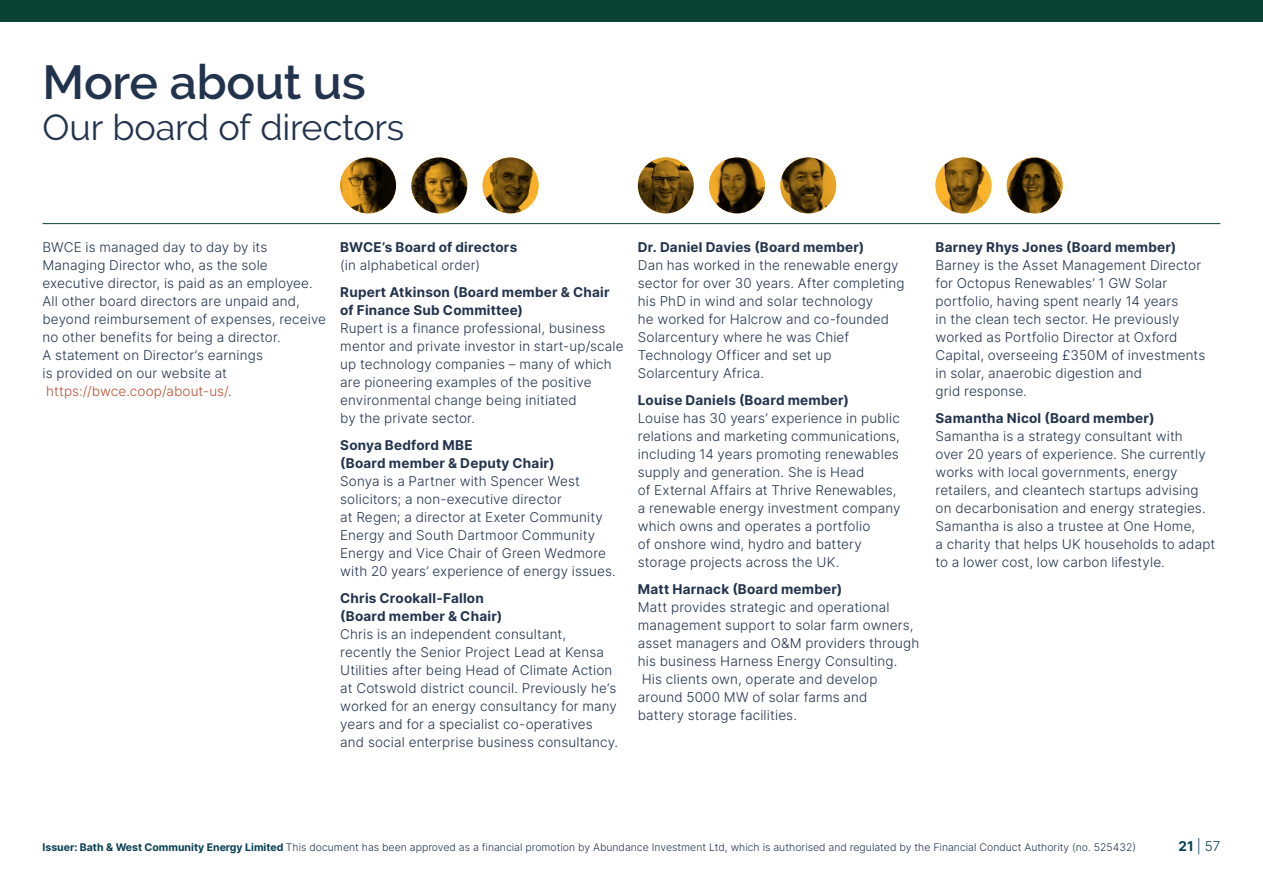
<style>
.page{position:relative;width:1263px;height:893px;background:#fff}
.page>*{position:absolute;margin:0;border:0;box-sizing:border-box;transform-origin:0 0}
.t1{font:600 48px "Raleway";letter-spacing:-.005em;color:#22334d}
.t2{font:36px "Raleway";letter-spacing:-.005em;color:#22334d}
.t3{font:300 13.5px/18px "Inter";letter-spacing:.01em;color:#22334d}
.t4{font:13.5px "Inter";letter-spacing:.015em;color:#22334d}
.t5{font:300 13.5px "Inter";letter-spacing:.01em;color:#ba5032}
.t6{font:300 13.5px "Inter";color:#074052}
.t7{font:300 10.5px "Inter";color:#22334d}
.s1{color:#22334d}
.s2{font-weight:400}
.s3{font-weight:400;color:#074052}
</style>
<div class="page">
<div style="left:0;top:0;width:1263px;height:21px;background:#094232"></div>
<hr style="left:43px;top:223px;width:1177px;height:1px;background:#094232">
<img style="left:340px;top:158px;width:56px;height:55px;border-radius:28px">
<img style="left:411px;top:158px;width:56px;height:55px;border-radius:28px">
<img style="left:483px;top:158px;width:55px;height:55px;border-radius:28px">
<img style="left:638px;top:158px;width:56px;height:55px;border-radius:28px">
<img style="left:709px;top:158px;width:56px;height:55px;border-radius:28px">
<img style="left:780px;top:158px;width:56px;height:55px;border-radius:28px">
<img style="left:935px;top:158px;width:56px;height:55px;border-radius:28px">
<img style="left:1007px;top:158px;width:56px;height:55px;border-radius:28px">
<p class="t1" style="left:43px;top:55px;width:325px">More about us</p>
<p class="t2" style="left:43px;top:106px;width:363px">Our board of directors</p>
<p class="t3" style="left:42px;top:238px;width:285px">BWCE is managed day to day by its Managing Director who, as the sole executive director, is paid as an employee.<br>All other board directors are unpaid and, beyond reimbursement of expenses, receive no other benefits for being a director.</p>
<p class="t3" style="left:42px;top:346px;width:222px">A statement on Director’s earnings</p>
<p class="t3" style="left:42px;top:364px;width:186px">is provided on our website at</p>
<p class="t5" style="left:46px;top:381px;width:187px">https://bwce.coop/about-us/<span class="s1">.</span></p>
<p class="t4" style="left:340px;top:237px;width:178px">BWCE’s Board of directors</p>
<p class="t3" style="left:340px;top:256px;width:142px">(in alphabetical order)</p>
<p class="t4" style="left:340px;top:282px;width:271px">Rupert Atkinson (Board member &amp; Chair</p>
<p class="t4" style="left:340px;top:300px;width:184px">of Finance Sub Committee)</p>
<p class="t3" style="left:340px;top:319px;width:285px">Rupert is a finance professional, business mentor and private investor in start-up/scale up technology companies – many of which are pioneering examples of the positive environmental change being initiated</p>
<p class="t3" style="left:340px;top:409px;width:136px">by the private sector.</p>
<p class="t4" style="left:340px;top:435px;width:134px">Sonya Bedford MBE</p>
<p class="t4" style="left:340px;top:453px;width:216px">(Board member &amp; Deputy Chair)</p>
<p class="t3" style="left:340px;top:472px;width:241px">Sonya is a Partner with Spencer West solicitors; a non-executive director</p>
<p class="t3" style="left:340px;top:508px;width:277px">at Regen; a director at Exeter Community Energy and South Dartmoor Community Energy and Vice Chair of Green Wedmore with 20 years’ experience of energy issues.</p>
<p class="t4" style="left:340px;top:588px;width:145px">Chris Crookall-Fallon</p>
<p class="t4" style="left:340px;top:606px;width:163px">(Board member &amp; Chair)</p>
<p class="t3" style="left:340px;top:625px;width:227px">Chris is an independent consultant,</p>
<p class="t3" style="left:340px;top:643px;width:278px">recently the Senior Project Lead at Kensa Utilities after being Head of Climate Action at Cotswold district council. Previously he’s worked for an energy consultancy for many years and for a specialist co-operatives</p>
<p class="t3" style="left:340px;top:733px;width:279px">and social enterprise business consultancy.</p>
<p class="t4" style="left:638px;top:237px;width:228px">Dr. Daniel Davies (Board member)</p>
<p class="t3" style="left:638px;top:256px;width:268px">Dan has worked in the renewable energy sector for over 30 years. After completing his PhD in wind and solar technology<br>he worked for Halcrow and co-founded Solarcentury where he was Chief Technology Officer and set up</p>
<p class="t3" style="left:638px;top:364px;width:128px">Solarcentury Africa.</p>
<p class="t4" style="left:638px;top:390px;width:213px">Louise Daniels (Board member)</p>
<p class="t3" style="left:638px;top:409px;width:263px;text-align:justify">Louise has 30 years’ experience in public relations and marketing communications, including 14 years promoting renewables supply and generation. She is Head</p>
<p class="t3" style="left:638px;top:481px;width:264px">of External Affairs at Thrive Renewables, a renewable energy investment company which owns and operates a portfolio</p>
<p class="t3" style="left:638px;top:535px;width:226px">of onshore wind, hydro and battery</p>
<p class="t3" style="left:638px;top:553px;width:203px">storage projects across the UK.</p>
<p class="t4" style="left:638px;top:579px;width:206px">Matt Harnack (Board member)</p>
<p class="t3" style="left:638px;top:598px;width:283px">Matt provides strategic and operational management support to solar farm owners, asset managers and O&amp;M providers through his business Harness Energy Consulting.</p>
<p class="t3" style="left:638px;top:670px;width:241px">His clients own, operate and develop around 5000 MW of solar farms and</p>
<p class="t3" style="left:638px;top:706px;width:161px">battery storage facilities.</p>
<p class="t3" style="left:935px;top:238px;width:267px"><span class="s2">Barney Rhys Jones (Board member)<br></span>Barney is the Asset Management Director for Octopus Renewables’ 1 GW Solar portfolio, having spent nearly 14 years</p>
<p class="t3" style="left:935px;top:310px;width:271px">in the clean tech sector. He previously worked as Portfolio Director at Oxford<br>Capital, overseeing £350M of investments</p>
<p class="t3" style="left:935px;top:364px;width:208px">in solar, anaerobic digestion and</p>
<p class="t3" style="left:935px;top:382px;width:93px">grid response.</p>
<p class="t4" style="left:935px;top:408px;width:220px">Samantha Nicol (Board member)</p>
<p class="t3" style="left:935px;top:427px;width:272px">Samantha is a strategy consultant with over 20 years of experience. She currently works with local governments, energy retailers, and cleantech startups advising on decarbonisation and energy strategies.<br>Samantha is also a trustee at One Home,</p>
<p class="t3" style="left:935px;top:535px;width:281px">a charity that helps UK households to adapt to a lower cost, low carbon lifestyle.</p>
<p class="t7" style="left:43px;top:839px;width:1095px"><span class="s3">Issuer: Bath &amp; West Community Energy Limited</span> This document has been approved as a financial promotion by Abundance Investment Ltd, which is authorised and regulated by the Financial Conduct Authority (no. 525432)</p>
<p class="t6" style="left:1178px;top:836px;width:43px"><span class="s2">21</span> | 57</p>
</div>
